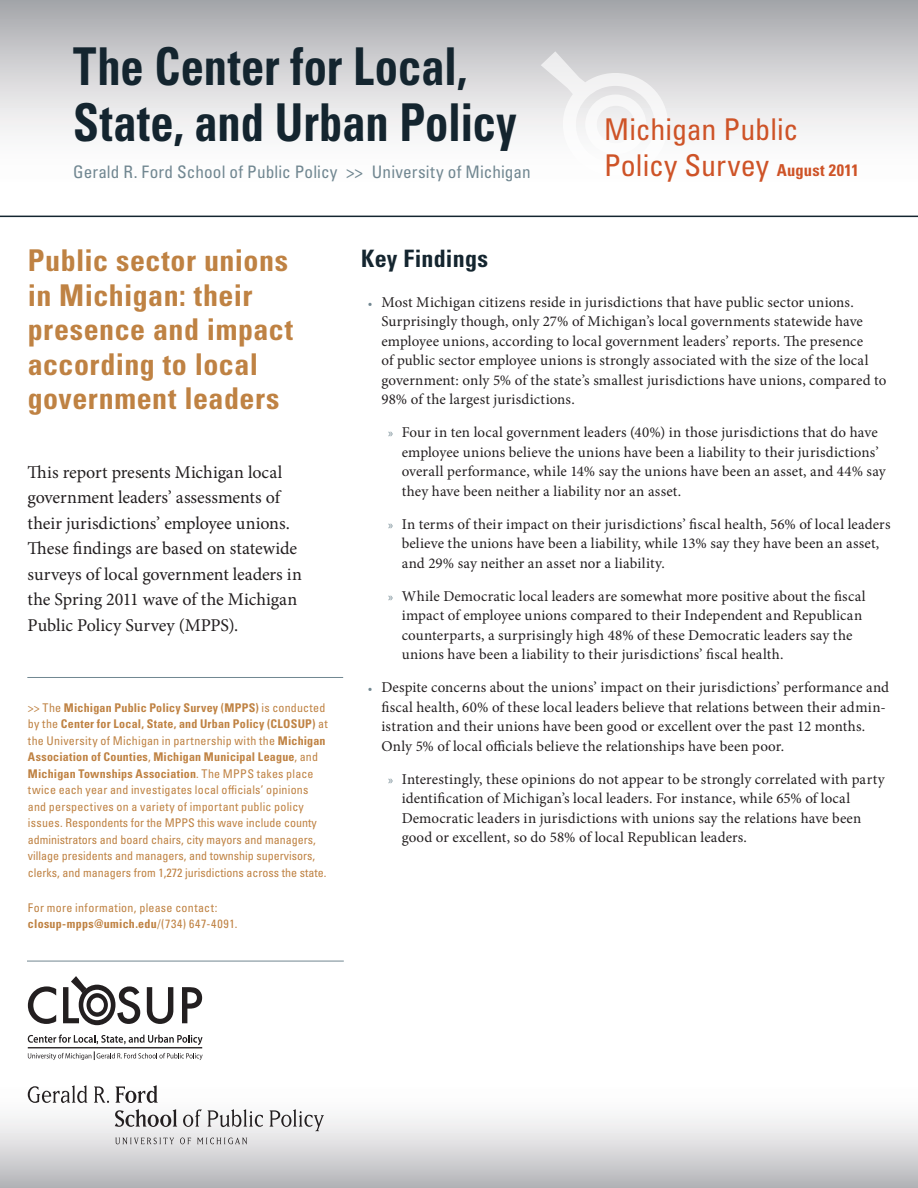
<style>
.page{position:relative;width:918px;height:1188px;background:#fff}
.page>*{position:absolute;margin:0;border:0;box-sizing:border-box;transform-origin:0 0}
.inside_footer_-_url{font:700 condensed 52.2px "Univers LT Pro";color:#14252f;scale:.89 1}
.t1{font:700 condensed 30px/34.5px "Univers LT Pro";letter-spacing:.015em;color:#bf8243}
.inside_footer_-_url-2{font:condensed 30px "Univers LT Pro";color:#ce5327}
.sub_title{font:700 condensed 24px "Univers LT Pro";letter-spacing:.01em;color:#14252f}
.t2{font:18px/25.5px "Minion Pro";letter-spacing:-.005em;color:#231f20}
.inside_footer_-_url-3{font:condensed 17.25px "Univers LT Pro";letter-spacing:.005em;color:#718791}
.bullets_-_2nd_level{font:15px/19.5px "Minion Pro";letter-spacing:.01em;color:#231f20}
.bullets{font:15px/19.5px "Minion Pro";letter-spacing:.01em;color:#231f20}
.callout_-_dark_orang{font:condensed 12px/16.5px "Univers LT Pro";color:#bf8243}
.callout_-_dark_orang-2{font:condensed 12px/16.5px "Univers LT Pro";letter-spacing:.025em;color:#bf8243}
.s1{font-weight:700;font-size:16.5px}
.s2{font-weight:700}
.s3{font-size:12px;color:#718791}
.s4{font-family:"Myriad Pro";font-size:12px;color:#718791}
</style>
<div class="page">
<div style="left:0;top:1074px;width:918px;height:114px;background:linear-gradient(to bottom,#fff,#bdbdc0)"></div>
<svg style="left:28px;top:986px;width:28px;height:38px"></svg>
<svg style="left:147px;top:987px;width:26px;height:37px"></svg>
<svg style="left:182px;top:987px;width:20px;height:36px"></svg>
<svg style="left:63px;top:976px;width:77px;height:49px"></svg>
<hr style="left:28px;top:1047px;width:174px;height:1px;background:#231f20">
<svg style="left:28px;top:1035px;width:175px;height:10px"></svg>
<svg style="left:28px;top:1051px;width:175px;height:9px"></svg>
<svg style="left:28px;top:1085px;width:60px;height:18px"></svg>
<svg style="left:94px;top:1086px;width:15px;height:17px"></svg>
<svg style="left:115px;top:1085px;width:43px;height:18px"></svg>
<svg style="left:115px;top:1109px;width:62px;height:18px"></svg>
<svg style="left:183px;top:1109px;width:80px;height:18px"></svg>
<svg style="left:269px;top:1109px;width:55px;height:22px"></svg>
<svg style="left:115px;top:1138px;width:59px;height:7px"></svg>
<svg style="left:180px;top:1138px;width:11px;height:6px"></svg>
<svg style="left:197px;top:1138px;width:50px;height:7px"></svg>
<hr style="left:27px;top:677px;width:316px;height:1px;background:#718791">
<hr style="left:27px;top:961px;width:317px;height:1px;background:#718791">
<div style="left:0;top:0;width:918px;height:202px;background:linear-gradient(to bottom,#afb0b3,#fff)"></div>
<hr style="left:0;top:216px;width:918px;height:1px;background:#14252f">
<svg style="left:541px;top:51px;width:127px;height:125px"></svg>
<p class="inside_footer_-_url" style="left:73px;top:34px;width:444px">The Center for Local,</p>
<p class="inside_footer_-_url" style="left:73px;top:90px;width:500px">State, and Urban Policy</p>
<p class="inside_footer_-_url-3" style="left:73px;top:161px;width:459px">Gerald R. Ford School of Public Policy &gt;&gt; University of Michigan</p>
<p class="inside_footer_-_url-2" style="left:604px;top:111px;width:196px">Michigan Public</p>
<p class="inside_footer_-_url-2" style="left:604px;top:147px;width:256px">Policy Survey <span class="s1">August 2011</span></p>
<p class="t1" style="left:28px;top:243px;width:267px">Public sector unions in Michigan: their presence and impact according to local government leaders</p>
<p class="t2" style="left:28px;top:459px;width:276px">This report presents Michigan local government leaders’ assessments of their jurisdictions’ employee unions.<br>These findings are based on statewide surveys of local government leaders in the Spring 2011 wave of the Michigan Public Policy Survey (MPPS).</p>
<p class="callout_-_dark_orang" style="left:28px;top:699px;width:301px">&gt;&gt; The <span class="s2">Michigan Public Policy Survey (MPPS)</span> is conducted by the <span class="s2">Center for Local, State, and Urban Policy (CLOSUP)</span> at the University of Michigan in partnership with the <span class="s2">Michigan Association of Counties</span>, <span class="s2">Michigan Municipal League</span>, and <span class="s2">Michigan Townships Association</span>. The MPPS takes place twice each year and investigates local officials’ opinions and perspectives on a variety of important public policy issues. Respondents for the MPPS this wave include county administrators and board chairs, city mayors and managers, village presidents and managers, and township supervisors, clerks, and managers from 1,272 jurisdictions across the state.</p>
<p class="callout_-_dark_orang-2" style="left:28px;top:899px;width:211px">For more information, please contact: <span class="s2">closup-mpps@umich.edu</span>/(734) 647-4091.</p>
<p class="sub_title" style="left:361px;top:244px;width:128px">Key Findings</p>
<p class="bullets" style="left:381px;top:292px;width:507px;text-indent:-14px"><span class="s3">•</span> Most Michigan citizens reside in jurisdictions that have public sector unions.<br>Surprisingly though, only 27% of Michigan’s local governments statewide have employee unions, according to local government leaders’ reports. The presence<br>of public sector employee unions is strongly associated with the size of the local government: only 5% of the state’s smallest jurisdictions have unions, compared to 98% of the largest jurisdictions.</p>
<p class="bullets_-_2nd_level" style="left:402px;top:423px;width:486px;text-indent:-14px"><span class="s4">»</span> Four in ten local government leaders (40%) in those jurisdictions that do have employee unions believe the unions have been a liability to their jurisdictions’ overall performance, while 14% say the unions have been an asset, and 44% say they have been neither a liability nor an asset.</p>
<p class="bullets_-_2nd_level" style="left:402px;top:514px;width:490px;text-indent:-14px"><span class="s4">»</span> In terms of their impact on their jurisdictions’ fiscal health, 56% of local leaders believe the unions have been a liability, while 13% say they have been an asset, and 29% say neither an asset nor a liability.</p>
<p class="bullets_-_2nd_level" style="left:402px;top:586px;width:465px;text-indent:-14px"><span class="s4">»</span> While Democratic local leaders are somewhat more positive about the fiscal impact of employee unions compared to their Independent and Republican counterparts, a surprisingly high 48% of these Democratic leaders say the unions have been a liability to their jurisdictions’ fiscal health.</p>
<p class="bullets" style="left:381px;top:678px;width:509px;text-indent:-14px"><span class="s3">•</span> Despite concerns about the unions’ impact on their jurisdictions’ performance and fiscal health, 60% of these local leaders believe that relations between their admin&shy;istration and their unions have been good or excellent over the past 12 months.<br>Only 5% of local officials believe the relationships have been poor.</p>
<p class="bullets_-_2nd_level" style="left:402px;top:769px;width:485px;text-indent:-14px"><span class="s4">»</span> Interestingly, these opinions do not appear to be strongly correlated with party identification of Michigan’s local leaders. For instance, while 65% of local Democratic leaders in jurisdictions with unions say the relations have been good or excellent, so do 58% of local Republican leaders.</p>
</div>
